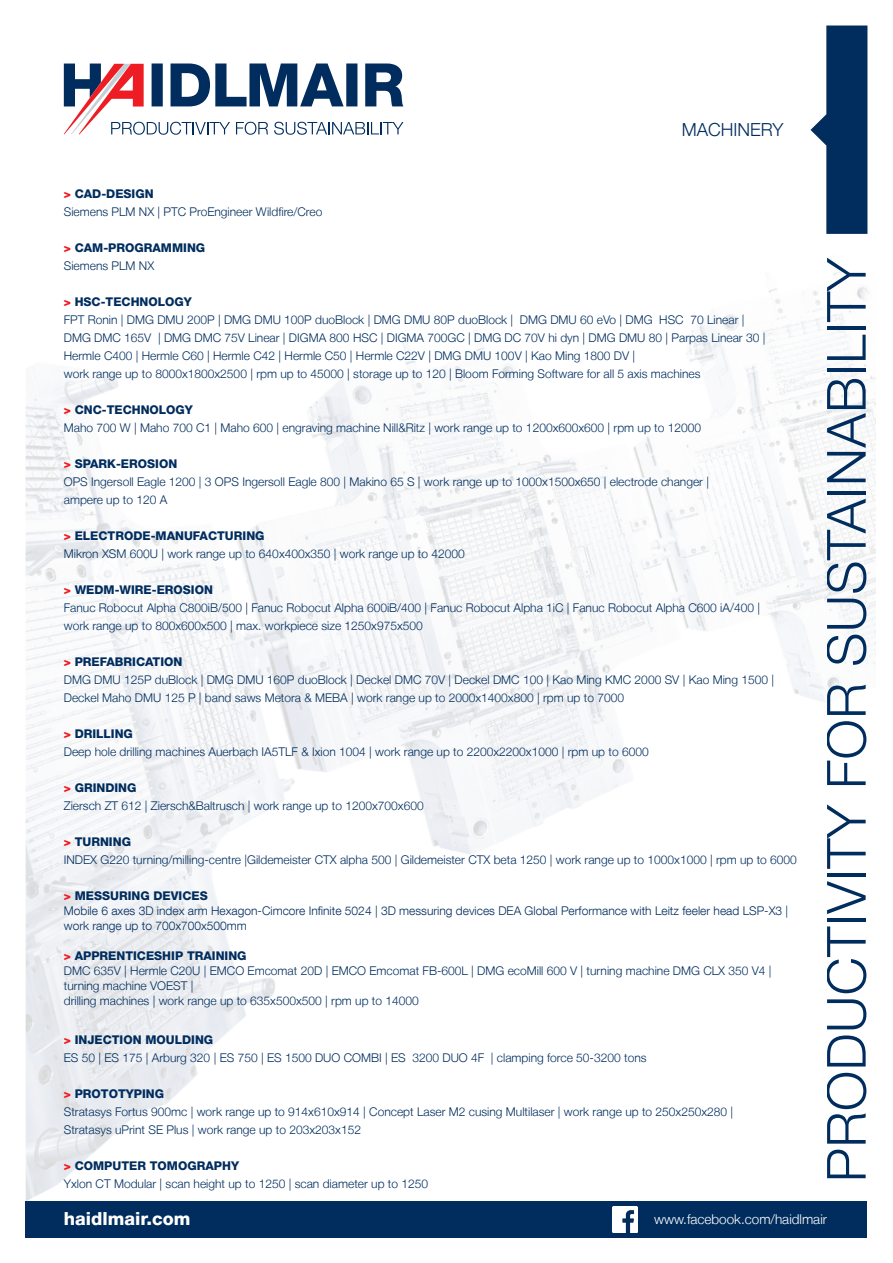
<style>
.page{position:relative;width:893px;height:1263px;background:#fff}
.page>*{position:absolute;margin:0;border:0;box-sizing:border-box;transform-origin:0 0}
.t1{font:300 54px "Helvetica Neue LT";letter-spacing:.01em;color:#002d5e}
.t2{font:800 18px "Helvetica Neue LT";color:#fff}
.t3{font:300 18px "Helvetica Neue LT Com";color:#002d5e}
.t4{font:300 13.5px "Helvetica Neue LT";color:#fff}
.t5{font:300 12px/18px "Helvetica Neue LT";color:#002d5e}
.t6{font:300 12px/15px "Helvetica Neue LT Com";color:#002d5e}
.t7{font:800 12px/18px "Helvetica Neue LT";color:#002d5e}
.s1{font-weight:800;color:#ee1d23}
.s2{font-weight:800}
.s3{color:#ee1d23}
.s4{font-weight:300}
</style>
<div class="page">
<img style="left:26px;top:25px;width:850px;height:1176px">
<div style="left:26px;top:1201px;width:841px;height:36px;background:#002d5e"></div>
<svg style="left:810px;top:26px;width:57px;height:208px"></svg>
<svg style="left:64px;top:64px;width:339px;height:70px"></svg>
<img style="left:612px;top:1207px;width:25px;height:25px">
<h2 class="t3" style="left:682px;top:118px;width:103px">MACHINERY</h2>
<p class="t5" style="left:64px;top:184px;width:260px"><span class="s1">&gt;</span> <span class="s2">CAD-DESIGN<br></span>Siemens PLM NX | PTC ProEngineer Wildfire/Creo</p>
<p class="t7" style="left:64px;top:239px;width:143px"><span class="s3">&gt;</span> CAM-PROGRAMMING<br><span class="s4">Siemens PLM NX</span></p>
<p class="t5" style="left:64px;top:292px;width:703px"><span class="s1">&gt;</span> <span class="s2">HSC-TECHNOLOGY<br></span>FPT Ronin | DMG DMU 200P | DMG DMU 100P duoBlock | DMG DMU 80P duoBlock | DMG DMU 60 eVo | DMG HSC 70 Linear | DMG DMC 165V | DMG DMC 75V Linear | DIGMA 800 HSC | DIGMA 700GC | DMG DC 70V hi dyn | DMG DMU 80 | Parpas Linear 30 | Hermle C400 | Hermle C60 | Hermle C42 | Hermle C50 | Hermle C22V | DMG DMU 100V | Kao Ming 1800 DV |<br>work range up to 8000x1800x2500 | rpm up to 45000 | storage up to 120 | Bloom Forming Software for all 5 axis machines</p>
<p class="t5" style="left:64px;top:400px;width:639px"><span class="s1">&gt;</span> <span class="s2">CNC-TECHNOLOGY<br></span>Maho 700 W | Maho 700 C1 | Maho 600 | engraving machine Nill&amp;Ritz | work range up to 1200x600x600 | rpm up to 12000</p>
<p class="t5" style="left:64px;top:454px;width:647px"><span class="s1">&gt;</span> <span class="s2">SPARK-EROSION<br></span>OPS Ingersoll Eagle 1200 | 3 OPS Ingersoll Eagle 800 | Makino 65 S | work range up to 1000x1500x650 | electrode changer | ampere up to 120 A</p>
<p class="t5" style="left:64px;top:526px;width:403px"><span class="s1">&gt;</span> <span class="s2">ELECTRODE-MANUFACTURING<br></span>Mikron XSM 600U | work range up to 640x400x350 | work range up to 42000</p>
<p class="t5" style="left:64px;top:580px;width:698px"><span class="s1">&gt;</span> <span class="s2">WEDM-WIRE-EROSION<br></span>Fanuc Robocut Alpha C800iB/500 | Fanuc Robocut Alpha 600iB/400 | Fanuc Robocut Alpha 1iC | Fanuc Robocut Alpha C600 iA/400 | work range up to 800x600x500 | max. workpiece size 1250x975x500</p>
<p class="t5" style="left:64px;top:652px;width:712px"><span class="s1">&gt;</span> <span class="s2">PREFABRICATION<br></span>DMG DMU 125P duBlock | DMG DMU 160P duoBlock | Deckel DMC 70V | Deckel DMC 100 | Kao Ming KMC 2000 SV | Kao Ming 1500 |<br>Deckel Maho DMU 125 P | band saws Metora &amp; MEBA | work range up to 2000x1400x800 | rpm up to 7000</p>
<p class="t5" style="left:64px;top:724px;width:586px"><span class="s1">&gt;</span> <span class="s2">DRILLING<br></span>Deep hole drilling machines Auerbach IA5TLF &amp; Ixion 1004 | work range up to 2200x2200x1000 | rpm up to 6000</p>
<p class="t5" style="left:64px;top:778px;width:361px"><span class="s1">&gt;</span> <span class="s2">GRINDING<br></span>Ziersch ZT 612 | Ziersch&amp;Baltrusch | work range up to 1200x700x600</p>
<p class="t5" style="left:64px;top:832px;width:735px"><span class="s1">&gt;</span> <span class="s2">TURNING<br></span>INDEX G220 turning/milling-centre |Gildemeister CTX alpha 500 | Gildemeister CTX beta 1250 | work range up to 1000x1000 | rpm up to 6000</p>
<p class="t7" style="left:64px;top:887px;width:145px"><span class="s3">&gt;</span> MESSURING DEVICES</p>
<p class="t6" style="left:64px;top:903px;width:726px">Mobile 6 axes 3D index arm Hexagon-Cimcore Infinite 5024 | 3D messuring devices DEA Global Performance with Leitz feeler head LSP-X3 | work range up to 700x700x500mm</p>
<p class="t5" style="left:64px;top:948px;width:709px;line-height:15px"><span class="s1">&gt;</span> <span class="s2">APPRENTICESHIP TRAINING<br></span>DMC 635V | Hermle C20U | EMCO Emcomat 20D | EMCO Emcomat FB-600L | DMG ecoMill 600 V | turning machine DMG CLX 350 V4 | turning machine VOEST |<br>drilling machines | work range up to 635x500x500 | rpm up to 14000</p>
<p class="t5" style="left:64px;top:1030px;width:584px"><span class="s1">&gt;</span> <span class="s2">INJECTION MOULDING<br></span>ES 50 | ES 175 | Arburg 320 | ES 750 | ES 1500 DUO COMBI | ES 3200 DUO 4F | clamping force 50-3200 tons</p>
<p class="t5" style="left:64px;top:1084px;width:671px"><span class="s1">&gt;</span> <span class="s2">PROTOTYPING<br></span>Stratasys Fortus 900mc | work range up to 914x610x914 | Concept Laser M2 cusing Multilaser | work range up to 250x250x280 |<br>Stratasys uPrint SE Plus | work range up to 203x203x152</p>
<p class="t5" style="left:64px;top:1156px;width:366px"><span class="s1">&gt;</span> <span class="s2">COMPUTER TOMOGRAPHY<br></span>Yxlon CT Modular | scan height up to 1250 | scan diameter up to 1250</p>
<h1 class="t1" style="left:813px;top:1182px;width:926px;rotate:-90deg">PRODUCTIVITY FOR SUSTAINABILITY</h1>
<h2 class="t2" style="left:64px;top:1208px;width:128px">haidlmair.com</h2>
<p class="t4" style="left:654px;top:1211px;width:175px">www.facebook.com/haidlmair</p>
</div>
